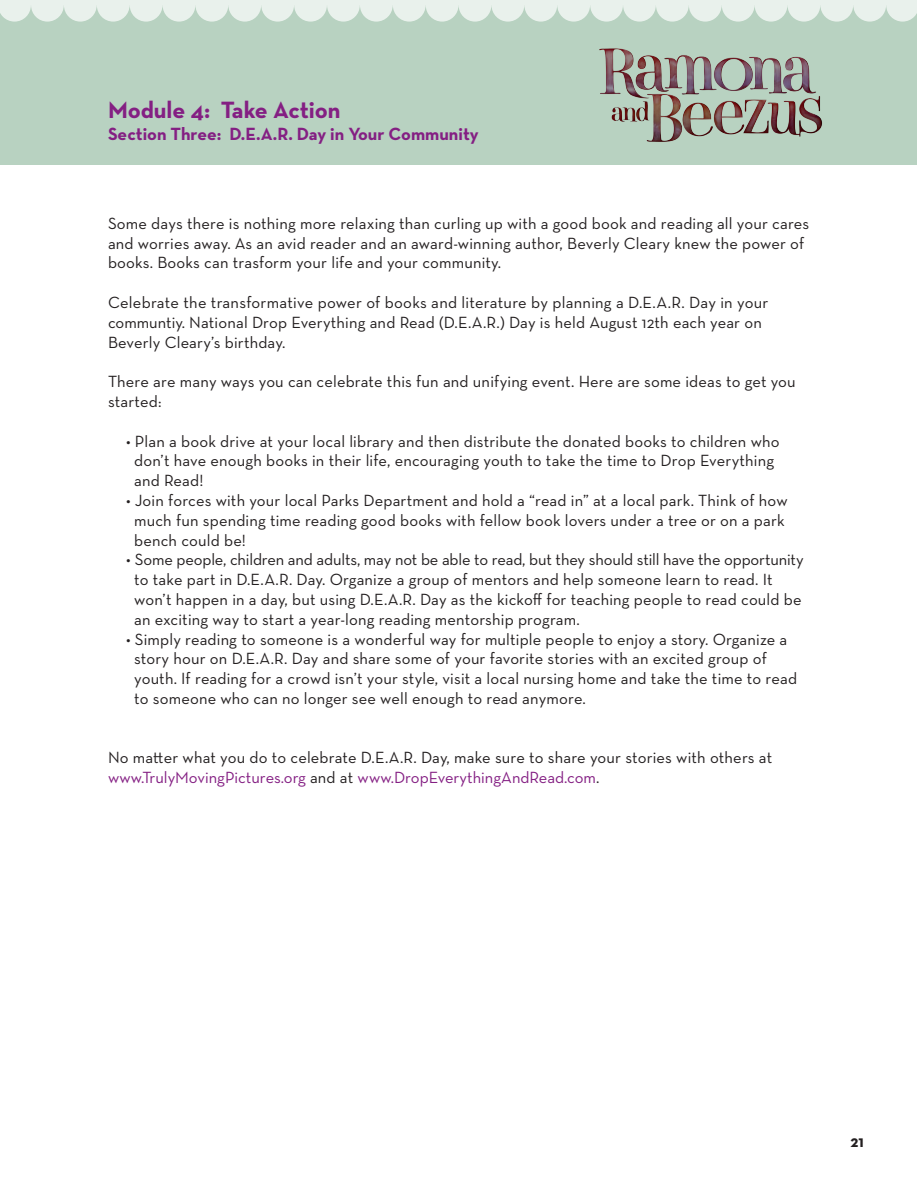
<style>
.page{position:relative;width:918px;height:1188px;background:#fff}
.page>*{position:absolute;margin:0;border:0;box-sizing:border-box;transform-origin:0 0}
.t1{font:700 24px "Neutraface Text";color:#841f83}
.t2{font:700 18px "Neutraface Text";color:#841f83}
.Book{font:16.5px/19.8px "Neutraface Text";letter-spacing:.01em;color:#231f20}
.Book-2{font:16.5px "Neutraface Text";letter-spacing:-.01em;color:#231f20}
.t3{font:700 16.5px "Neutraface Text";color:#231f20}
.s1{color:#841f83}
</style>
<div class="page">
<div style="left:1px;top:1px;width:916px;height:164px;background:#b8d2c1"></div>
<img style="left:599px;top:48px;width:223px;height:94px">
<svg style="left:0;top:0;width:917px;height:22px"></svg>
<p class="t1" style="left:108px;top:94px;width:234px">Module 4: Take Action</p>
<p class="t2" style="left:108px;top:122px;width:372px">Section Three: D.E.A.R. Day in Your Community</p>
<p class="Book" style="left:108px;top:213px;width:703px">Some days there is nothing more relaxing than curling up with a good book and reading all your cares and worries away. As an avid reader and an award-winning author, Beverly Cleary knew the power of books. Books can trasform your life and your community.</p>
<p class="Book" style="left:108px;top:292px;width:662px">Celebrate the transformative power of books and literature by planning a D.E.A.R. Day in your</p>
<p class="Book" style="left:108px;top:312px;width:655px">communtiy. National Drop Everything and Read (D.E.A.R.) Day is held August 12th each year on</p>
<p class="Book" style="left:108px;top:332px;width:179px">Beverly Cleary’s birthday.</p>
<p class="Book" style="left:108px;top:372px;width:689px">There are many ways you can celebrate this fun and unifying event. Here are some ideas to get you started:</p>
<p class="Book" style="left:126px;top:431px;width:655px">• Plan a book drive at your local library and then distribute the donated books to children who</p>
<p class="Book" style="left:134px;top:451px;width:641px">don’t have enough books in their life, encouraging youth to take the time to Drop Everything</p>
<p class="Book" style="left:134px;top:471px;width:71px">and Read!</p>
<p class="Book" style="left:126px;top:490px;width:663px">• Join forces with your local Parks Department and hold a “read in” at a local park. Think of how</p>
<p class="Book" style="left:134px;top:510px;width:652px">much fun spending time reading good books with fellow book lovers under a tree or on a park</p>
<p class="Book" style="left:134px;top:530px;width:113px">bench could be!</p>
<p class="Book-2" style="left:126px;top:550px;width:679px">• Some people, children and adults, may not be able to read, but they should still have the opportunity</p>
<p class="Book" style="left:134px;top:570px;width:640px">to take part in D.E.A.R. Day. Organize a group of mentors and help someone learn to read. It</p>
<p class="Book" style="left:134px;top:589px;width:669px">won’t happen in a day, but using D.E.A.R. Day as the kickoff for teaching people to read could be</p>
<p class="Book" style="left:134px;top:609px;width:447px">an exciting way to start a year-long reading mentorship program.</p>
<p class="Book" style="left:126px;top:629px;width:663px">• Simply reading to someone is a wonderful way for multiple people to enjoy a story. Organize a</p>
<p class="Book" style="left:134px;top:649px;width:634px">story hour on D.E.A.R. Day and share some of your favorite stories with an excited group of</p>
<p class="Book" style="left:134px;top:669px;width:664px">youth. If reading for a crowd isn’t your style, visit a local nursing home and take the time to read</p>
<p class="Book" style="left:134px;top:688px;width:453px">to someone who can no longer see well enough to read anymore.</p>
<p class="Book" style="left:108px;top:748px;width:666px">No matter what you do to celebrate D.E.A.R. Day, make sure to share your stories with others at <span class="s1">www.TrulyMovingPictures.org</span> and at <span class="s1">www.DropEverythingAndRead.com</span>.</p>
<p class="t3" style="left:851px;top:1131px;width:15px">21</p>
</div>
